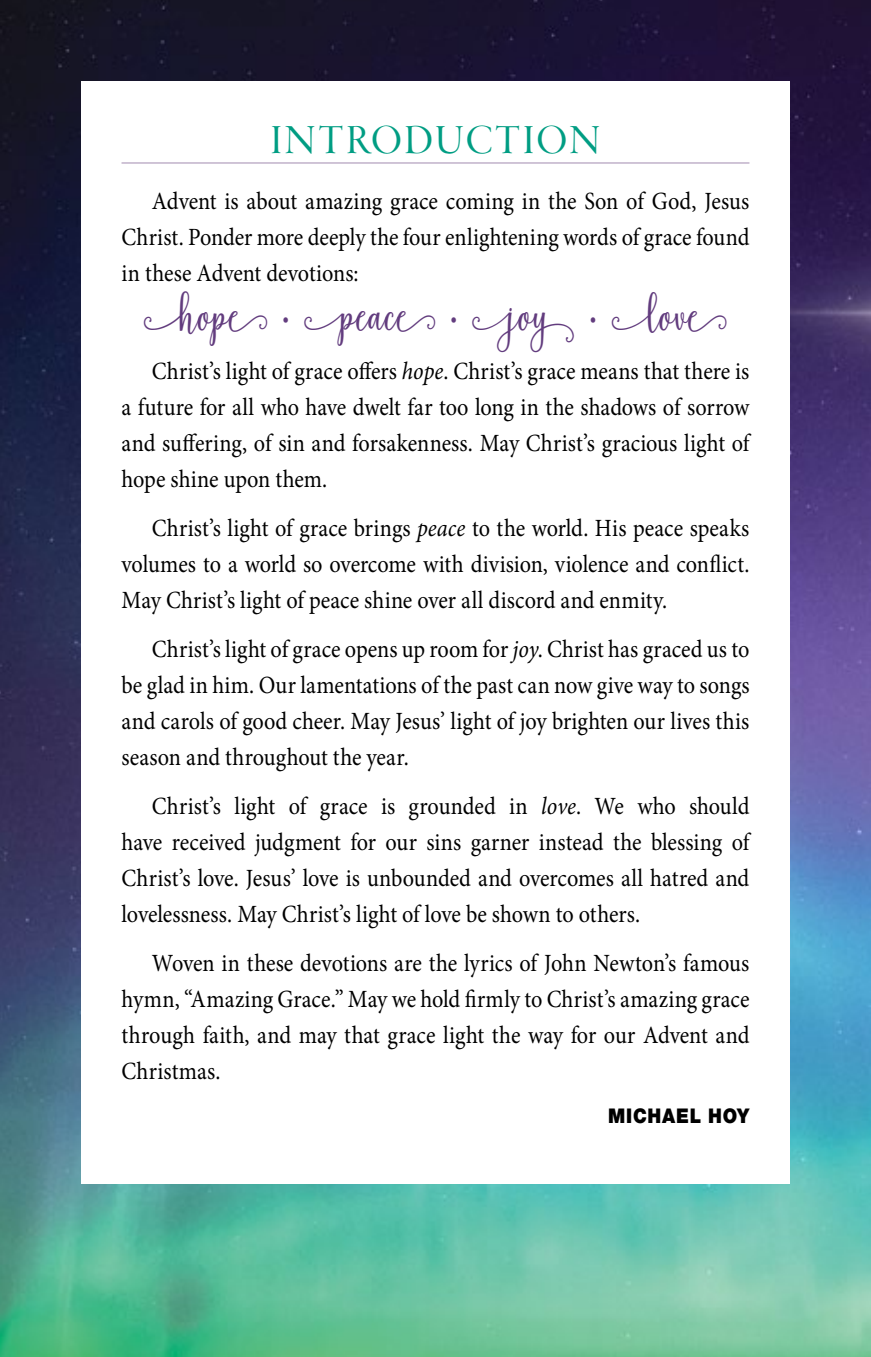
<style>
.page{position:relative;width:871px;height:1357px;background:#fff}
.page>*{position:absolute;margin:0;border:0;box-sizing:border-box;transform-origin:0 0}
.t1{font:42.75px "Ardista Script";color:#623c7e;scale:.9 1}
.t2{font:42.75px "Garamond Premr Pro Disp";letter-spacing:.04em;color:#009d83}
.t3{font:24.75px/36px "Minion Pro";color:#000;text-align:justify;scale:.9 1}
.t4{font:900 20.25px "Helvetica Neue LT Std";letter-spacing:.04em;color:#000;scale:.9 1}
.s1{font-style:italic}
</style>
<div class="page">
<img style="left:0;top:0;width:871px;height:1357px">
<div style="left:81px;top:81px;width:709px;height:1102px;background:#fff"></div>
<hr style="left:122px;top:163px;width:627px;height:1px;background:#a28baf">
<h1 class="t2" style="left:270px;top:116px;width:332px">INTRODUCTION</h1>
<p class="t3" style="left:121px;top:183px;width:699px;text-indent:30px">Advent is about amazing grace coming in the Son of God, Jesus Christ. Ponder more deeply the four enlightening words of grace found in these Advent devotions:</p>
<h1 class="t1" style="left:144px;top:290px;width:651px">hope • peace • joy • love</h1>
<p class="t3" style="left:121px;top:353px;width:699px;text-indent:30px">Christ’s light of grace offers <span class="s1">hope</span>. Christ’s grace means that there is a future for all who have dwelt far too long in the shadows of sorrow and suffering, of sin and forsakenness. May Christ’s gracious light of hope shine upon them.</p>
<p class="t3" style="left:122px;top:510px;width:699px;text-indent:30px">Christ’s light of grace brings <span class="s1">peace</span> to the world. His peace speaks volumes to a world so overcome with division, violence and conflict.<br>May Christ’s light of peace shine over all discord and enmity.</p>
<p class="t3" style="left:122px;top:631px;width:699px;text-indent:30px">Christ’s light of grace opens up room for <span class="s1">joy</span>. Christ has graced us to be glad in him. Our lamentations of the past can now give way to songs and carols of good cheer. May Jesus’ light of joy brighten our lives this season and throughout the year.</p>
<p class="t3" style="left:122px;top:788px;width:699px;text-indent:30px">Christ’s light of grace is grounded in <span class="s1">love</span>. We who should have received judgment for our sins garner instead the blessing of Christ’s love. Jesus’ love is unbounded and overcomes all hatred and lovelessness. May Christ’s light of love be shown to others.</p>
<p class="t3" style="left:122px;top:945px;width:699px;text-indent:30px">Woven in these devotions are the lyrics of John Newton’s famous hymn, “Amazing Grace.” May we hold firmly to Christ’s amazing grace through faith, and may that grace light the way for our Advent and Christmas.</p>
<p class="t4" style="left:608px;top:1104px;width:158px">MICHAEL HOY</p>
</div>
